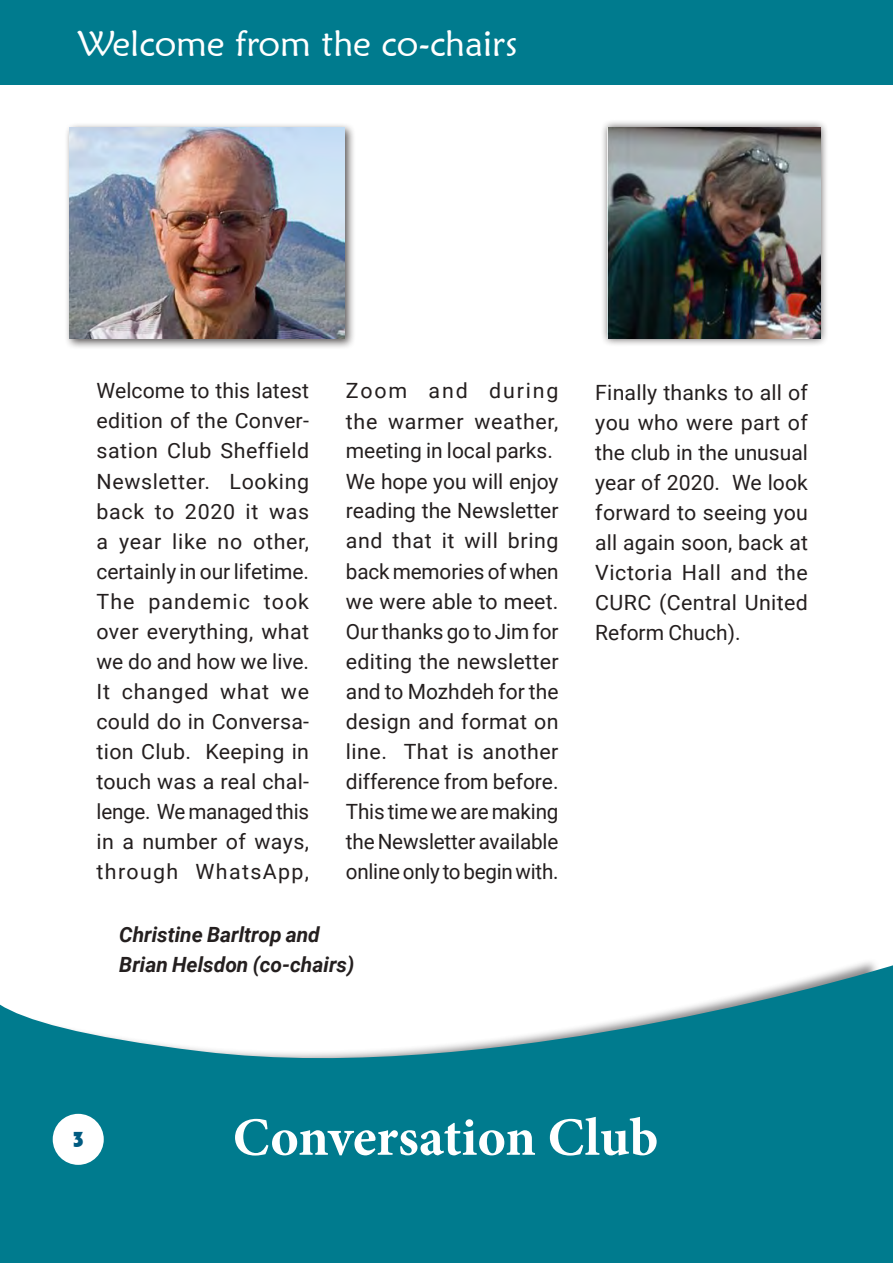
<style>
.page{position:relative;width:893px;height:1263px;background:#fff}
.page>*{position:absolute;margin:0;border:0;box-sizing:border-box;transform-origin:0 0}
.t1{font:700 54px "Minion Pro";letter-spacing:-.005em;color:#fff}
.t2{font:36px "Maiandra GD";color:#fff}
.t3{font:21px/30px "Roboto";color:#241f1f;text-align:justify}
.t4{font:italic 700 21px/30px "Roboto";color:#241f1f}
.t5{font:21px "Blippo BT";color:#005b81}
</style>
<div class="page">
<div style="left:0;top:0;width:893px;height:84px;background:#007b8e"></div>
<div style="left:64px;top:122px;width:291px;height:228px;background:#241f1f;opacity:.75"></div>
<img style="left:69px;top:128px;width:275px;height:211px">
<div style="left:600px;top:119px;width:229px;height:228px;background:#241f1f;opacity:.75"></div>
<img style="left:608px;top:128px;width:213px;height:211px">
<svg style="left:0;top:965px;width:893px;height:298px;fill:#007b8e"></svg>
<div style="left:53px;top:1114px;width:51px;height:51px;background:#fff;border-radius:50%"></div>
<h2 class="t2" style="left:78px;top:21px;width:441px">Welcome from the co-chairs</h2>
<p class="t3" style="left:97px;top:375px;width:214px">Welcome to this latest edition of the Conver&shy;sation Club Sheffield Newsletter. Looking back to 2020 it was a year like no other, certainly in our lifetime.<br>The pandemic took over everything, what we do and how we live.<br>It changed what we could do in Conversa&shy;tion Club. Keeping in touch was a real chal&shy;lenge. We managed this in a number of ways, through WhatsApp,</p>
<p class="t3" style="left:346px;top:375px;width:214px;text-align:left">Zoom and during the warmer weather, meeting in local parks.<br>We hope you will enjoy reading the Newsletter and that it will bring back memories of when we were able to meet.<br>Our thanks go to Jim for editing the newsletter and to Mozhdeh for the design and format on line. That is another difference from before.<br>This time we are making the Newsletter available online only to begin with.</p>
<p class="t3" style="left:595px;top:376px;width:214px">Finally thanks to all of you who were part of the club in the unusual year of 2020. We look forward to seeing you all again soon, back at Victoria Hall and the CURC (Central United Reform Chuch).</p>
<p class="t4" style="left:119px;top:918px;width:237px">Christine Barltrop and<br>Brian Helsdon (co-chairs)</p>
<p class="t5" style="left:72px;top:1127px;width:13px">3</p>
<h1 class="t1" style="left:233px;top:1099px;width:427px">Conversation Club</h1>
</div>
